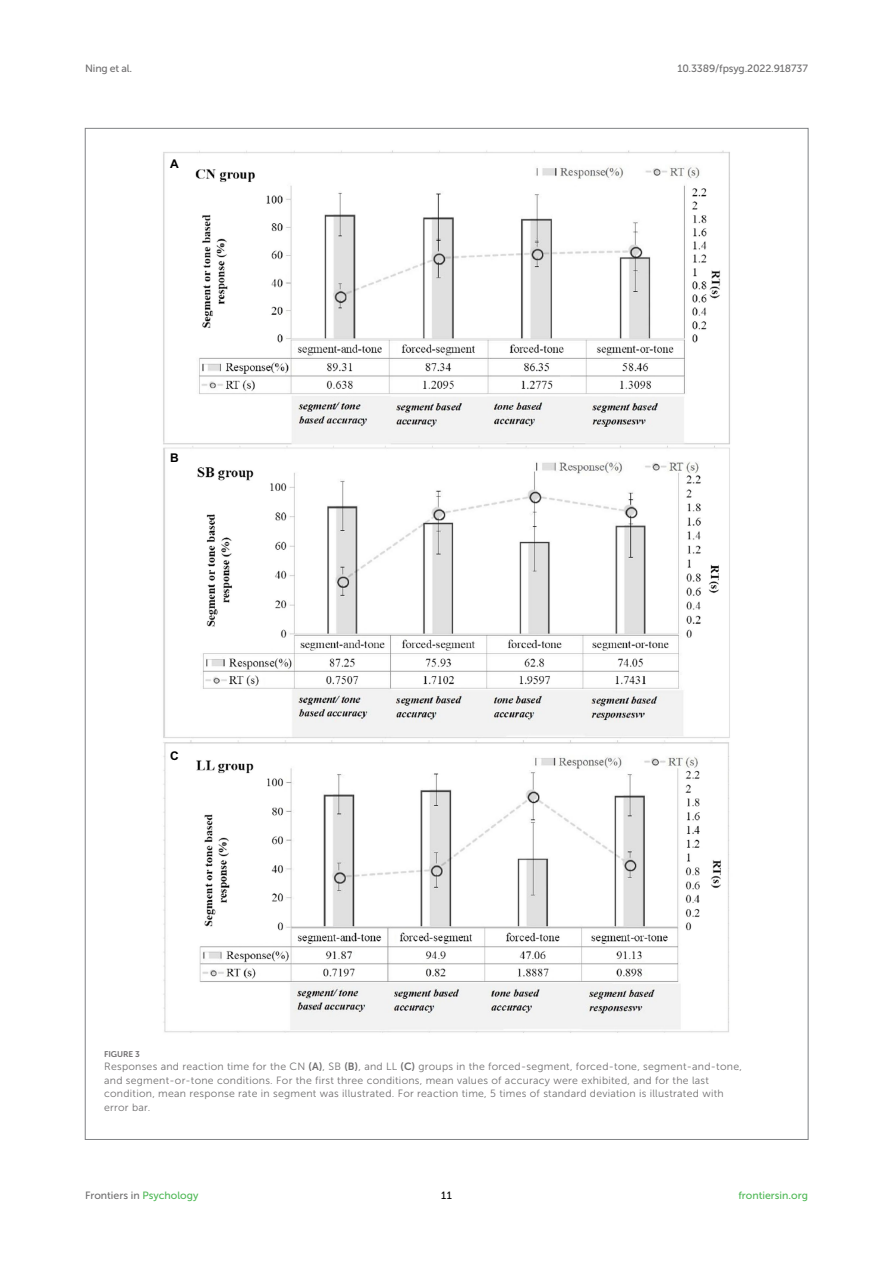
<style>
.page{position:relative;width:893px;height:1263px;background:#fff}
.page>*{position:absolute;margin:0;border:0;box-sizing:border-box;transform-origin:0 0}
.t1{font:700 12px "Arial";color:#000}
.FIG_LEG{font:10.5px/13.5px "Museo Sans 300";letter-spacing:.025em;color:#706f70}
.t2{font:10.5px "Museo Sans 500";letter-spacing:-.015em;color:#706f70}
.t3{font:10.5px "Museo Sans 500";color:#4eb855}
.t4{font:10.5px "Museo Sans 500";color:#000}
.FIG_HD{font:8.25px "Museo Sans 700";letter-spacing:-.01em;color:#706f70}
.s1{font-family:"Museo Sans 700"}
.s2{color:#4eb855}
</style>
<div class="page">
<img style="left:163px;top:150px;width:567px;height:883px">
<p class="t2" style="left:85px;top:63px;width:49px">Ning et al.</p>
<p class="t2" style="left:677px;top:63px;width:132px">10.3389/fpsyg.2022.918737</p>
<p class="t1" style="left:170px;top:156px;width:10px">A</p>
<p class="t1" style="left:170px;top:449px;width:10px">B</p>
<p class="t1" style="left:170px;top:747px;width:10px">C</p>
<p class="FIG_HD" style="left:104px;top:1049px;width:37px">FIGURE 3</p>
<p class="FIG_LEG" style="left:104px;top:1060px;width:639px">Responses and reaction time for the CN <span class="s1">(A)</span>, SB <span class="s1">(B)</span>, and LL <span class="s1">(C)</span> groups in the forced-segment, forced-tone, segment-and-tone, and segment-or-tone conditions. For the first three conditions, mean values of accuracy were exhibited, and for the last condition, mean response rate in segment was illustrated. For reaction time, 5 times of standard deviation is illustrated with error bar.</p>
<p class="t2" style="left:85px;top:1190px;width:115px">Frontiers in <span class="s2">Psychology</span></p>
<p class="t4" style="left:441px;top:1190px;width:12px">11</p>
<p class="t3" style="left:738px;top:1190px;width:71px">frontiersin.org</p>
</div>
